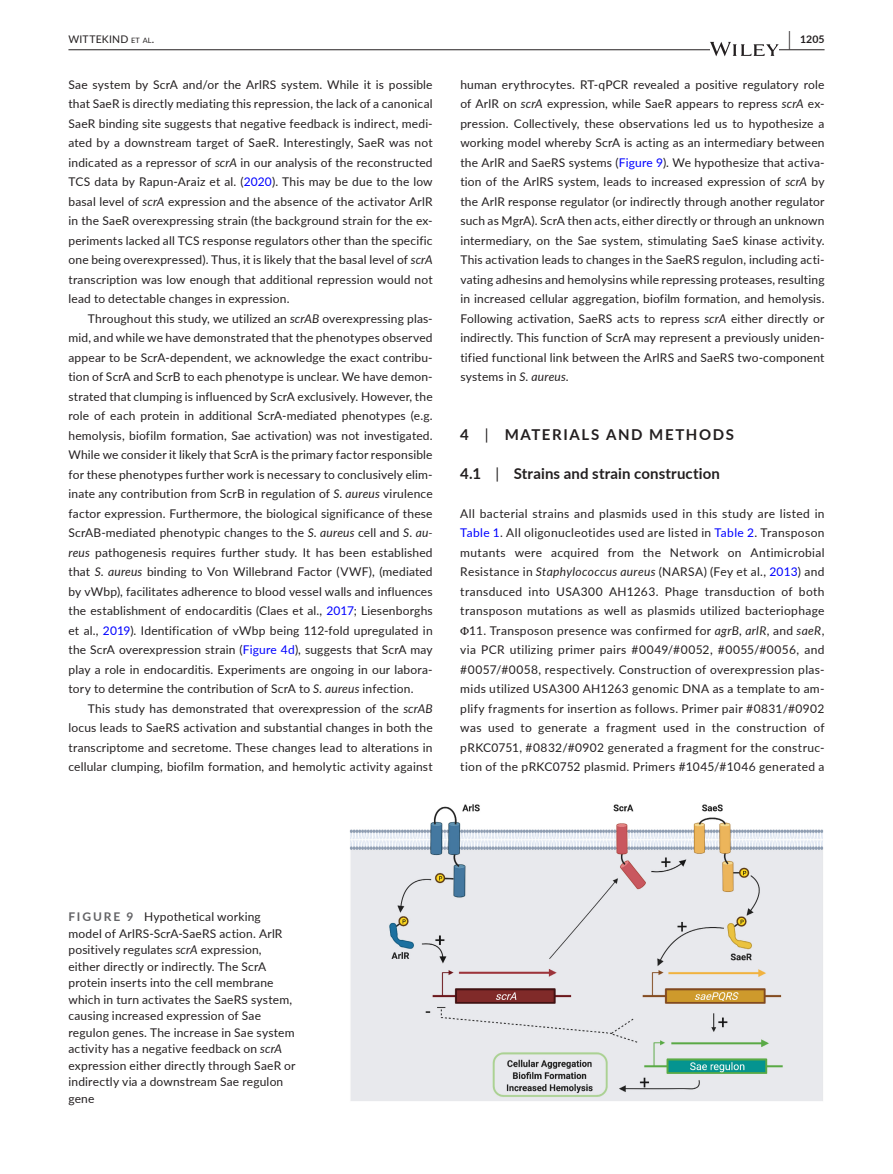
<style>
.page{position:relative;width:893px;height:1174px;background:#fff}
.page>*{position:absolute;margin:0;border:0;box-sizing:border-box;transform-origin:0 0}
.t1{font:700 15px "Lato";letter-spacing:.015em;color:#231f20}
.t2{font:700 15px "Lato";letter-spacing:.11em;color:#231f20}
.t3{font:12px/19.5px "Lato";letter-spacing:.015em;color:#231f20;text-align:justify}
.t4{font:10.5px "Lato";letter-spacing:.02em;color:#231f20}
.t5{font:700 10.5px "Lato";color:#231f20}
.s1{font-size:7.35px}
.s2{font-size:19.5px}
.s3{font-style:italic}
.s4{color:#00f}
.s5{font-weight:400}
.s6{font-family:"STIX"}
.s7{font-weight:700;color:#636366}
</style>
<div class="page">
<hr style="left:68px;top:49px;width:756px;height:1px;background:#231f20">
<svg style="left:710px;top:42px;width:69px;height:14px"></svg>
<img style="left:349px;top:804px;width:475px;height:297px">
<p class="t4" style="left:68px;top:31px;width:87px">WITTEKIND <span class="s1">et al</span>.</p>
<p class="t5" style="left:789px;top:31px;width:37px"><span class="s2">|</span> 1205</p>
<p class="t3" style="left:68px;top:74px;width:366px">Sae system by ScrA and/or the ArlRS system. While it is possible that SaeR is directly mediating this repression, the lack of a canonical SaeR binding site suggests that negative feedback is indirect, medi&shy;ated by a downstream target of SaeR. Interestingly, SaeR was not indicated as a repressor of <span class="s3">scrA</span> in our analysis of the reconstructed TCS data by Rapun-Araiz et al. (<span class="s4">2020</span>). This may be due to the low basal level of <span class="s3">scrA</span> expression and the absence of the activator ArlR in the SaeR overexpressing strain (the background strain for the ex&shy;periments lacked all TCS response regulators other than the specific one being overexpressed). Thus, it is likely that the basal level of <span class="s3">scrA </span>transcription was low enough that additional repression would not lead to detectable changes in expression.</p>
<p class="t3" style="left:68px;top:308px;width:366px;text-indent:20px">Throughout this study, we utilized an <span class="s3">scrAB</span> overexpressing plas&shy;mid, and while we have demonstrated that the phenotypes observed appear to be ScrA-dependent, we acknowledge the exact contribu&shy;tion of ScrA and ScrB to each phenotype is unclear. We have demon&shy;strated that clumping is influenced by ScrA exclusively. However, the role of each protein in additional ScrA-mediated phenotypes (e.g. hemolysis, biofilm formation, Sae activation) was not investigated.<br>While we consider it likely that ScrA is the primary factor responsible for these phenotypes further work is necessary to conclusively elim&shy;inate any contribution from ScrB in regulation of <span class="s3">S. aureus</span> virulence factor expression. Furthermore, the biological significance of these ScrAB-mediated phenotypic changes to the <span class="s3">S. aureus</span> cell and <span class="s3">S. au&shy;reus</span> pathogenesis requires further study. It has been established that <span class="s3">S. aureus</span> binding to Von Willebrand Factor (VWF), (mediated by vWbp), facilitates adherence to blood vessel walls and influences the establishment of endocarditis (Claes et al., <span class="s4">2017</span>; Liesenborghs et al., <span class="s4">2019</span>). Identification of vWbp being 112-fold upregulated in the ScrA overexpression strain (<span class="s4">Figure 4d</span>), suggests that ScrA may play a role in endocarditis. Experiments are ongoing in our labora&shy;tory to determine the contribution of ScrA to <span class="s3">S. aureus</span> infection.</p>
<p class="t3" style="left:68px;top:698px;width:366px;text-indent:20px">This study has demonstrated that overexpression of the <span class="s3">scrAB </span>locus leads to SaeRS activation and substantial changes in both the transcriptome and secretome. These changes lead to alterations in cellular clumping, biofilm formation, and hemolytic activity against</p>
<p class="t3" style="left:460px;top:74px;width:366px">human erythrocytes. RT-qPCR revealed a positive regulatory role of ArlR on <span class="s3">scrA</span> expression, while SaeR appears to repress <span class="s3">scrA</span> ex&shy;pression. Collectively, these observations led us to hypothesize a working model whereby ScrA is acting as an intermediary between the ArlR and SaeRS systems (<span class="s4">Figure 9</span>). We hypothesize that activa&shy;tion of the ArlRS system, leads to increased expression of <span class="s3">scrA</span> by the ArlR response regulator (or indirectly through another regulator such as MgrA). ScrA then acts, either directly or through an unknown intermediary, on the Sae system, stimulating SaeS kinase activity.<br>This activation leads to changes in the SaeRS regulon, including acti&shy;vating adhesins and hemolysins while repressing proteases, resulting in increased cellular aggregation, biofilm formation, and hemolysis.<br>Following activation, SaeRS acts to repress <span class="s3">scrA</span> either directly or indirectly. This function of ScrA may represent a previously uniden&shy;tified functional link between the ArlRS and SaeRS two-component systems in <span class="s3">S. aureus</span>.</p>
<p class="t2" style="left:460px;top:423px;width:275px">4 <span class="s5">|</span> MATERIALS AND METHODS</p>
<p class="t1" style="left:460px;top:462px;width:261px">4.1 <span class="s5">|</span> Strains and strain construction</p>
<p class="t3" style="left:460px;top:503px;width:366px">All bacterial strains and plasmids used in this study are listed in <span class="s4">Table 1</span>. All oligonucleotides used are listed in <span class="s4">Table 2</span>. Transposon mutants were acquired from the Network on Antimicrobial Resistance in <span class="s3">Staphylococcus aureus</span> (NARSA) (Fey et al., <span class="s4">2013</span>) and transduced into USA300 AH1263. Phage transduction of both transposon mutations as well as plasmids utilized bacteriophage <span class="s6">Φ</span>11. Transposon presence was confirmed for <span class="s3">agrB, arlR</span>, and <span class="s3">saeR</span>, via PCR utilizing primer pairs #0049/#0052, #0055/#0056, and #0057/#0058, respectively. Construction of overexpression plas&shy;mids utilized USA300 AH1263 genomic DNA as a template to am&shy;plify fragments for insertion as follows. Primer pair #0831/#0902 was used to generate a fragment used in the construction of pRKC0751, #0832/#0902 generated a fragment for the construc&shy;tion of the pRKC0752 plasmid. Primers #1045/#1046 generated a</p>
<p class="t3" style="left:68px;top:908px;width:229px;line-height:16.5px;text-align:left"><span class="s7">FIGURE 9</span> Hypothetical working model of ArlRS-ScrA-SaeRS action. ArlR positively regulates <span class="s3">scrA</span> expression, either directly or indirectly. The ScrA protein inserts into the cell membrane which in turn activates the SaeRS system, causing increased expression of Sae regulon genes. The increase in Sae system activity has a negative feedback on <span class="s3">scrA </span>expression either directly through SaeR or indirectly via a downstream Sae regulon gene</p>
</div>
